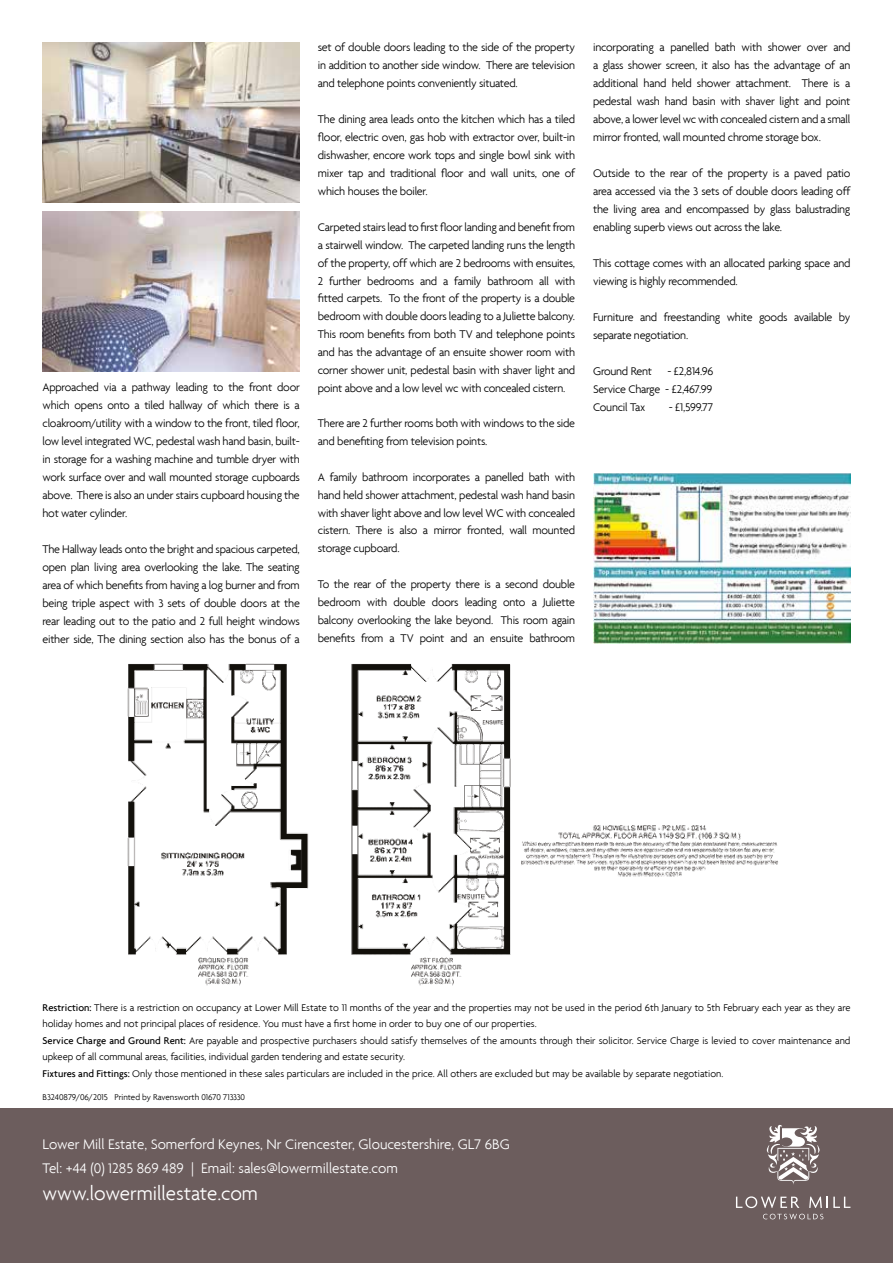
<style>
.page{position:relative;width:893px;height:1263px;background:#fff}
.page>*{position:absolute;margin:0;border:0;box-sizing:border-box;transform-origin:0 0}
.t1{font:300 21px "Agenda";color:#fff}
.t2{font:300 15px/24px "Agenda";color:#fff}
.t3{font:300 12px/18px "Agenda";letter-spacing:-.02em;color:#000;text-align:justify}
.t4{font:300 10.5px/16.5px "Agenda";color:#000}
.t5{font:300 9px "Agenda";color:#000}
.s1{font-weight:500}
</style>
<div class="page">
<img style="left:43px;top:43px;width:257px;height:159px">
<img style="left:43px;top:211px;width:257px;height:160px">
<img style="left:593px;top:473px;width:257px;height:170px">
<div style="left:0;top:1108px;width:893px;height:155px;background:#6c5d5d"></div>
<svg style="left:736px;top:1196px;width:63px;height:12px"></svg>
<svg style="left:809px;top:1196px;width:41px;height:12px"></svg>
<svg style="left:763px;top:1214px;width:60px;height:5px"></svg>
<svg style="left:767px;top:1125px;width:53px;height:59px"></svg>
<img style="left:127px;top:663px;width:651px;height:323px">
<p class="t3" style="left:43px;top:378px;width:259px">Approached via a pathway leading to the front door which opens onto a tiled hallway of which there is a cloakroom/utility with a window to the front, tiled floor, low level integrated WC, pedestal wash hand basin, built&shy;in storage for a washing machine and tumble dryer with work surface over and wall mounted storage cupboards above. There is also an under stairs cupboard housing the hot water cylinder.</p>
<p class="t3" style="left:43px;top:540px;width:259px">The Hallway leads onto the bright and spacious carpeted, open plan living area overlooking the lake. The seating area of which benefits from having a log burner and from being triple aspect with 3 sets of double doors at the rear leading out to the patio and 2 full height windows either side, The dining section also has the bonus of a</p>
<p class="t3" style="left:318px;top:38px;width:259px">set of double doors leading to the side of the property in addition to another side window. There are television and telephone points conveniently situated.</p>
<p class="t3" style="left:318px;top:110px;width:259px">The dining area leads onto the kitchen which has a tiled floor, electric oven, gas hob with extractor over, built-in dishwasher, encore work tops and single bowl sink with mixer tap and traditional floor and wall units, one of which houses the boiler.</p>
<p class="t3" style="left:318px;top:218px;width:259px">Carpeted stairs lead to first floor landing and benefit from a stairwell window. The carpeted landing runs the length of the property, off which are 2 bedrooms with ensuites, 2 further bedrooms and a family bathroom all with fitted carpets. To the front of the property is a double bedroom with double doors leading to a Juliette balcony.<br>This room benefits from both TV and telephone points and has the advantage of an ensuite shower room with corner shower unit, pedestal basin with shaver light and point above and a low level wc with concealed cistern.</p>
<p class="t3" style="left:318px;top:414px;width:259px">There are 2 further rooms both with windows to the side and benefiting from television points.</p>
<p class="t3" style="left:318px;top:468px;width:259px">A family bathroom incorporates a panelled bath with hand held shower attachment, pedestal wash hand basin with shaver light above and low level WC with concealed cistern. There is also a mirror fronted, wall mounted storage cupboard.</p>
<p class="t3" style="left:318px;top:575px;width:259px">To the rear of the property there is a second double bedroom with double doors leading onto a Juliette balcony overlooking the lake beyond. This room again benefits from a TV point and an ensuite bathroom</p>
<p class="t3" style="left:593px;top:38px;width:259px">incorporating a panelled bath with shower over and a glass shower screen, it also has the advantage of an additional hand held shower attachment. There is a pedestal wash hand basin with shaver light and point above, a lower level wc with concealed cistern and a small mirror fronted, wall mounted chrome storage box.</p>
<p class="t3" style="left:593px;top:164px;width:259px">Outside to the rear of the property is a paved patio area accessed via the 3 sets of double doors leading off the living area and encompassed by glass balustrading enabling superb views out across the lake.</p>
<p class="t3" style="left:593px;top:254px;width:259px">This cottage comes with an allocated parking space and viewing is highly recommended.</p>
<p class="t3" style="left:593px;top:308px;width:259px">Furniture and freestanding white goods available by separate negotiation.</p>
<p class="t3" style="left:593px;top:362px;width:60px">Ground Rent</p>
<p class="t3" style="left:593px;top:362px;width:122px;text-indent:74px">- £2,814.96<br>Service Charge - £2,467.99<br>Council Tax</p>
<p class="t3" style="left:669px;top:398px;width:46px">- £1,599.77</p>
<p class="t4" style="left:43px;top:999px;width:809px"><span class="s1">Restriction:</span> There is a restriction on occupancy at Lower Mill Estate to 11 months of the year and the properties may not be used in the period 6th January to 5th February each year as they are holiday homes and not principal places of residence. You must have a first home in order to buy one of our properties.<br><span class="s1">Service Charge and Ground Rent:</span> Are payable and prospective purchasers should satisfy themselves of the amounts through their solicitor. Service Charge is levied to cover maintenance and upkeep of all communal areas, facilities, individual garden tendering and estate security.<br><span class="s1">Fixtures and Fittings:</span> Only those mentioned in these sales particulars are included in the price. All others are excluded but may be available by separate negotiation.</p>
<p class="t5" style="left:43px;top:1092px;width:204px">B3240879/06/2015 Printed by Ravensworth 01670 713330</p>
<p class="t2" style="left:43px;top:1132px;width:469px">Lower Mill Estate, Somerford Keynes, Nr Cirencester, Gloucestershire, GL7 6BG<br>Tel: +44 (0) 1285 869 489 | Email: sales@lowermillestate.com</p>
<h1 class="t1" style="left:43px;top:1181px;width:217px">www.lowermillestate.com</h1>
</div>
